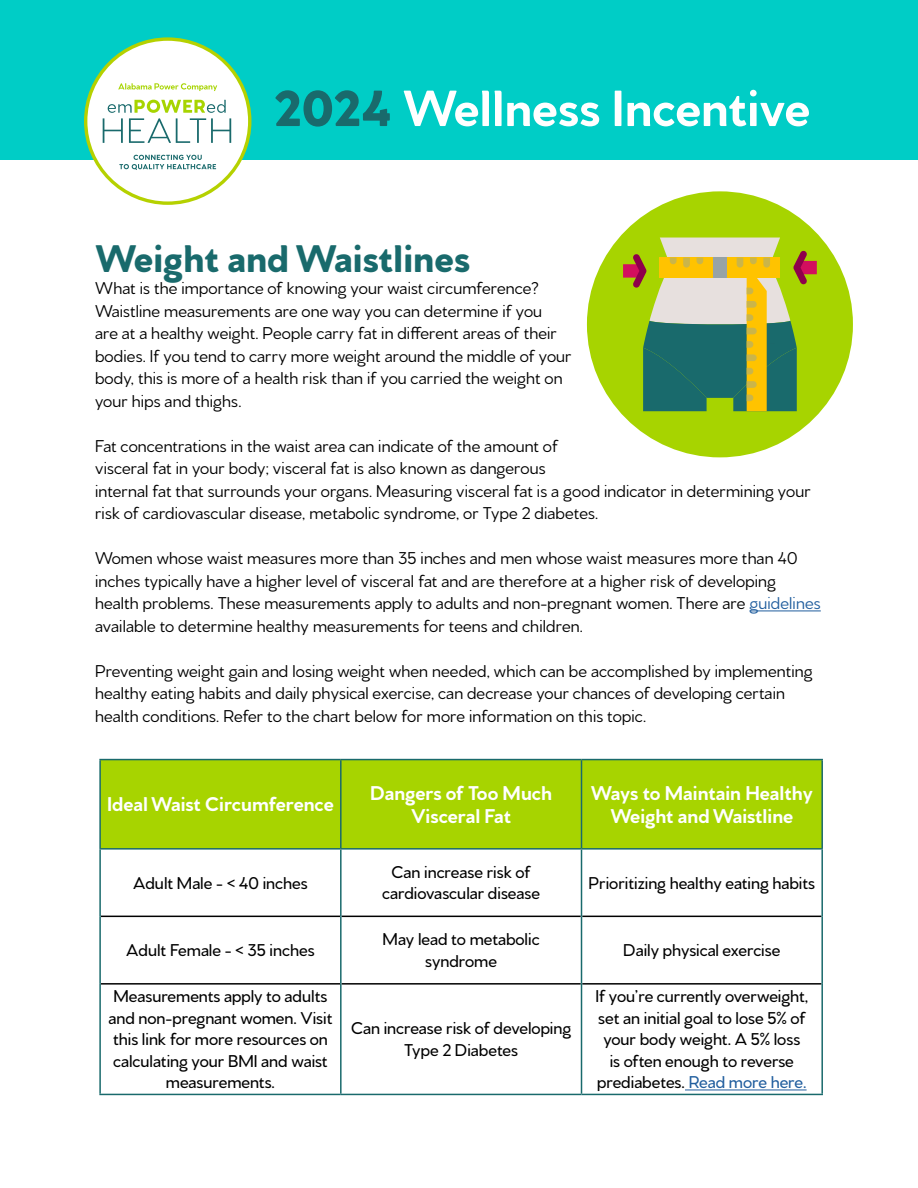
<style>
.page{position:relative;width:918px;height:1188px;background:#fff}
.page>*{position:absolute;margin:0;border:0;box-sizing:border-box;transform-origin:0 0}
.t1{font:700 53.55px "Venti CF";letter-spacing:-.005em;color:#fff}
.t2{font:800 40.5px "Venti CF";color:#196a6c}
.t3{font:700 21px/22.5px "Venti CF";letter-spacing:-.005em;color:#fff;text-align:center}
.t4{font:18px/22.5px "Venti CF";letter-spacing:.01em;color:#000}
.t5{font:500 18px/21.6px "Venti CF";color:#000;text-align:center}
.s1{font-weight:900;color:#196a6c}
.s2{color:#215e9e}
</style>
<div class="page">
<div style="left:0;top:0;width:918px;height:159px;background:#00cdc6"></div>
<hr style="left:750px;top:611px;width:71px;height:1px;background:#215e9e">
<div style="left:86px;top:39px;width:164px;height:164px;background:#fff;border-radius:50%"></div>
<svg style="left:118px;top:83px;width:99px;height:8px"></svg>
<svg style="left:119px;top:155px;width:97px;height:15px"></svg>
<svg style="left:103px;top:100px;width:128px;height:43px"></svg>
<div style="left:587px;top:191px;width:266px;height:266px;background:#a7d400;border-radius:50%"></div>
<svg style="left:623px;top:238px;width:194px;height:173px"></svg>
<div style="left:101px;top:760px;width:720px;height:88px;background:#a7d400"></div>
<hr style="left:101px;top:916px;width:239px;height:1px;background:#000">
<hr style="left:342px;top:916px;width:239px;height:1px;background:#000">
<hr style="left:582px;top:916px;width:239px;height:1px;background:#000">
<hr style="left:101px;top:983px;width:239px;height:2px;background:#000">
<hr style="left:342px;top:983px;width:239px;height:2px;background:#000">
<hr style="left:582px;top:983px;width:239px;height:2px;background:#000">
<hr style="left:99px;top:848px;width:242px;height:2px;background:#196a6c">
<hr style="left:341px;top:848px;width:241px;height:2px;background:#196a6c">
<hr style="left:582px;top:848px;width:241px;height:2px;background:#196a6c">
<hr style="left:99px;top:759px;width:242px;height:1px;background:#196a6c">
<hr style="left:99px;top:760px;width:2px;height:88px;background:#196a6c">
<hr style="left:341px;top:759px;width:241px;height:1px;background:#196a6c">
<hr style="left:340px;top:760px;width:2px;height:88px;background:#196a6c">
<hr style="left:582px;top:759px;width:241px;height:1px;background:#196a6c">
<hr style="left:581px;top:760px;width:1px;height:88px;background:#196a6c">
<hr style="left:821px;top:760px;width:2px;height:88px;background:#196a6c">
<hr style="left:99px;top:850px;width:2px;height:66px;background:#196a6c">
<hr style="left:340px;top:850px;width:2px;height:66px;background:#196a6c">
<hr style="left:581px;top:850px;width:1px;height:66px;background:#196a6c">
<hr style="left:821px;top:850px;width:2px;height:66px;background:#196a6c">
<hr style="left:99px;top:916px;width:2px;height:68px;background:#196a6c">
<hr style="left:340px;top:916px;width:2px;height:68px;background:#196a6c">
<hr style="left:581px;top:916px;width:1px;height:68px;background:#196a6c">
<hr style="left:821px;top:916px;width:2px;height:68px;background:#196a6c">
<hr style="left:99px;top:984px;width:2px;height:110px;background:#196a6c">
<hr style="left:340px;top:984px;width:2px;height:110px;background:#196a6c">
<hr style="left:581px;top:984px;width:1px;height:110px;background:#196a6c">
<hr style="left:821px;top:984px;width:2px;height:110px;background:#196a6c">
<hr style="left:99px;top:1094px;width:242px;height:1px;background:#196a6c">
<hr style="left:341px;top:1094px;width:241px;height:1px;background:#196a6c">
<hr style="left:582px;top:1094px;width:241px;height:1px;background:#196a6c">
<hr style="left:685px;top:1090px;width:122px;height:1px;background:#215e9e">
<h1 class="t1" style="left:274px;top:75px;width:538px"><span class="s1">2024</span> Wellness Incentive</h1>
<h2 class="t2" style="left:95px;top:233px;width:377px">Weight and Waistlines</h2>
<p class="t4" style="left:95px;top:278px;width:478px">What is the importance of knowing your waist circumference?<br>Waistline measurements are one way you can determine if you<br>are at a healthy weight. People carry fat in different areas of their bodies. If you tend to carry more weight around the middle of your body, this is more of a health risk than if you carried the weight on your hips and thighs.</p>
<p class="t4" style="left:95px;top:435px;width:717px">Fat concentrations in the waist area can indicate of the amount of<br>visceral fat in your body; visceral fat is also known as dangerous<br>internal fat that surrounds your organs. Measuring visceral fat is a good indicator in determining your risk of cardiovascular disease, metabolic syndrome, or Type 2 diabetes.</p>
<p class="t4" style="left:95px;top:548px;width:727px">Women whose waist measures more than 35 inches and men whose waist measures more than 40 inches typically have a higher level of visceral fat and are therefore at a higher risk of developing health problems. These measurements apply to adults and non-pregnant women. There are <span class="s2">guidelines </span>available to determine healthy measurements for teens and children.</p>
<p class="t4" style="left:95px;top:660px;width:719px">Preventing weight gain and losing weight when needed, which can be accomplished by implementing healthy eating habits and daily physical exercise, can decrease your chances of developing certain health conditions. Refer to the chart below for more information on this topic.</p>
<p class="t3" style="left:107px;top:794px;width:228px">Ideal Waist Circumference</p>
<p class="t3" style="left:370px;top:782px;width:184px">Dangers of Too Much<br>Visceral Fat</p>
<p class="t3" style="left:591px;top:782px;width:224px">Ways to Maintain Healthy<br>Weight and Waistline</p>
<p class="t5" style="left:133px;top:872px;width:176px">Adult Male - &lt; 40 inches</p>
<p class="t5" style="left:382px;top:862px;width:159px">Can increase risk of cardiovascular disease</p>
<p class="t5" style="left:589px;top:872px;width:228px">Prioritizing healthy eating habits</p>
<p class="t5" style="left:126px;top:940px;width:190px">Adult Female - &lt; 35 inches</p>
<p class="t5" style="left:383px;top:929px;width:159px">May lead to metabolic syndrome</p>
<p class="t5" style="left:623px;top:940px;width:159px">Daily physical exercise</p>
<p class="t5" style="left:108px;top:986px;width:225px">Measurements apply to adults and non-pregnant women. Visit this link for more resources on calculating your BMI and waist measurements.</p>
<p class="t5" style="left:595px;top:986px;width:215px">If you’re currently overweight, set an initial goal to lose 5% of your body weight. A 5% loss<br>is often enough to reverse prediabetes. <span class="s2">Read more here.</span></p>
<p class="t5" style="left:351px;top:1018px;width:222px">Can increase risk of developing<br>Type 2 Diabetes</p>
</div>
